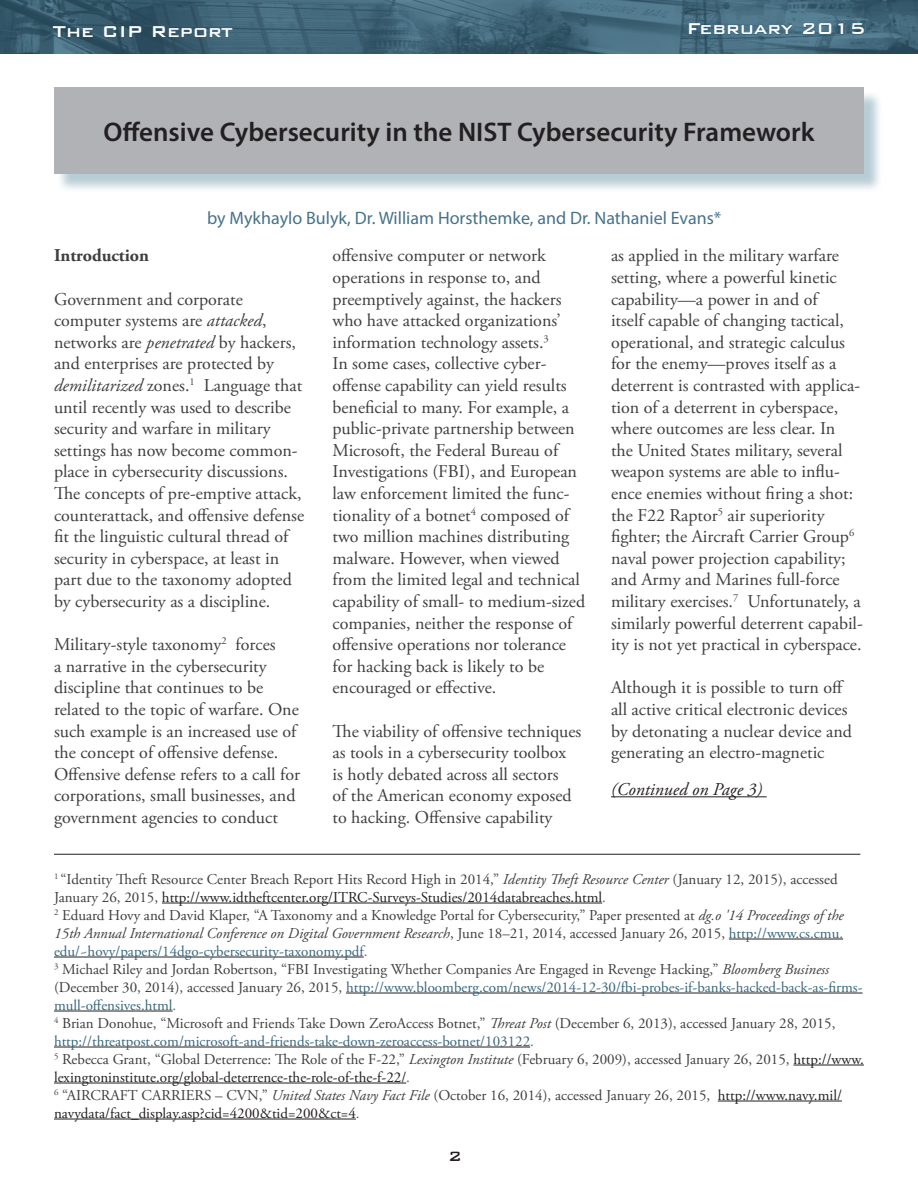
<style>
.page{position:relative;width:918px;height:1188px;background:#fff}
.page>*{position:absolute;margin:0;border:0;box-sizing:border-box;transform-origin:0 0}
.Standard_Title_Box{font:600 27px "Myriad Pro";color:#231f20}
.t1{font:500 21px "Bank Gothic BT";color:#fff}
.Standard_Body{font:18px/21.6px "Adobe Garamond Pro";color:#3e3e3f}
.Standard_Body-2{font:18px "Myriad Pro";color:#46728a}
.Continued_on_Page_X{font:italic 18px "Adobe Garamond Pro";color:#231f20}
.Standard_Body-3{font:700 18px "Adobe Garamond Pro";color:#3e3e3f}
.t2{font:500 18px "Bank Gothic BT";color:#231f20}
.Standard_Body-4{font:15px/18px "Adobe Garamond Pro";color:#3e3e3f}
.Standard_Body-5{font:15px/18px "Adobe Garamond Pro";color:#231f20}
.s1{font-style:italic}
.s2{color:#231f20}
.s3{color:#46728a}
.s4{color:#37667e}
.s5{color:#3e3e3f}
.s6{font-style:italic;color:#3e3e3f}
</style>
<div class="page">
<img style="left:0;top:0;width:918px;height:54px">
<svg style="left:689px;top:23px;width:104px;height:12px"></svg>
<svg style="left:803px;top:23px;width:29px;height:12px"></svg>
<svg style="left:838px;top:23px;width:6px;height:12px"></svg>
<svg style="left:852px;top:23px;width:13px;height:12px"></svg>
<div style="left:56px;top:90px;width:827px;height:103px;background:#729aac;opacity:.5"></div>
<div style="left:54px;top:88px;width:810px;height:86px;background:#b0b2b6"></div>
<hr style="left:611px;top:796px;width:156px;height:1px;background:#231f20">
<hr style="left:162px;top:903px;width:440px;height:1px;background:#231f20">
<hr style="left:729px;top:939px;width:114px;height:1px;background:#231f20">
<hr style="left:54px;top:957px;width:310px;height:1px;background:#231f20">
<hr style="left:346px;top:993px;width:517px;height:1px;background:#231f20">
<hr style="left:54px;top:1011px;width:119px;height:1px;background:#231f20">
<hr style="left:54px;top:1047px;width:476px;height:1px;background:#231f20">
<hr style="left:793px;top:1065px;width:71px;height:1px;background:#231f20">
<hr style="left:54px;top:1083px;width:352px;height:1px;background:#231f20">
<hr style="left:718px;top:1101px;width:124px;height:1px;background:#231f20">
<hr style="left:54px;top:1119px;width:302px;height:1px;background:#231f20">
<hr style="left:54px;top:854px;width:806px;height:1px;background:#231f20">
<p class="t1" style="left:53px;top:20px;width:182px">The CIP Report</p>
<p class="t1" style="left:687px;top:17px;width:181px">February 2015</p>
<p class="Standard_Title_Box" style="left:103px;top:115px;width:713px">Offensive Cybersecurity in the NIST Cybersecurity Framework</p>
<p class="Standard_Body-2" style="left:207px;top:207px;width:516px">by Mykhaylo Bulyk, Dr. William Horsthemke, and Dr. Nathaniel Evans*</p>
<p class="Standard_Body-3" style="left:54px;top:245px;width:97px">Introduction</p>
<p class="Standard_Body" style="left:54px;top:289px;width:252px">Government and corporate computer systems are <span class="s1">attacked</span>, networks are <span class="s1">penetrated</span> by hackers, and enterprises are protected by <span class="s1">demilitarized</span> zones.<sup>1</sup> Language that until recently was used to describe security and warfare in military settings has now become common&shy;place in cybersecurity discussions.<br>The concepts of pre-emptive attack, counterattack, and offensive defense fit the linguistic cultural thread of security in cyberspace, at least in part due to the taxonomy adopted by cybersecurity as a discipline.</p>
<p class="Standard_Body" style="left:54px;top:634px;width:248px">Military-style taxonomy<sup>2</sup> forces<br>a narrative in the cybersecurity discipline that continues to be related to the topic of warfare. One such example is an increased use of the concept of offensive defense.<br>Offensive defense refers to a call for corporations, small businesses, and government agencies to conduct</p>
<p class="Standard_Body" style="left:333px;top:246px;width:254px">offensive computer or network operations in response to, and preemptively against, the hackers who have attacked organizations’ information technology assets.<sup>3<br></sup>In some cases, collective cyber&shy;offense capability can yield results beneficial to many. For example, a public-private partnership between Microsoft, the Federal Bureau of Investigations (FBI), and European law enforcement limited the func&shy;tionality of a botnet<sup>4</sup> composed of two million machines distributing malware. However, when viewed from the limited legal and technical capability of small- to medium-sized companies, neither the response of offensive operations nor tolerance for hacking back is likely to be encouraged or effective.</p>
<p class="Standard_Body" style="left:333px;top:721px;width:250px">The viability of offensive techniques as tools in a cybersecurity toolbox<br>is hotly debated across all sectors<br>of the American economy exposed to hacking. Offensive capability</p>
<p class="Standard_Body" style="left:611px;top:246px;width:253px">as applied in the military warfare setting, where a powerful kinetic capability—a power in and of<br>itself capable of changing tactical, operational, and strategic calculus for the enemy—proves itself as a deterrent is contrasted with applica&shy;tion of a deterrent in cyberspace, where outcomes are less clear. In<br>the United States military, several weapon systems are able to influ&shy;ence enemies without firing a shot: the F22 Raptor<sup>5</sup> air superiority fighter; the Aircraft Carrier Group<sup>6 </sup>naval power projection capability; and Army and Marines full-force military exercises.<sup>7</sup> Unfortunately, a similarly powerful deterrent capabil&shy;ity is not yet practical in cyberspace.</p>
<p class="Standard_Body" style="left:611px;top:678px;width:243px">Although it is possible to turn off all active critical electronic devices by detonating a nuclear device and generating an electro-magnetic</p>
<p class="Continued_on_Page_X" style="left:611px;top:779px;width:153px">(Continued on Page 3)</p>
<p class="Standard_Body-4" style="left:54px;top:870px;width:785px"><sup>1</sup> “Identity Theft Resource Center Breach Report Hits Record High in 2014,” <span class="s1">Identity Theft Resource Center</span> (January 12, 2015), accessed<br>January 26, 2015, <span class="s2">http://www.idtheftcenter.org/ITRC-Surveys-Studies/2014databreaches.html</span><span class="s3">.</span></p>
<p class="Standard_Body-4" style="left:54px;top:906px;width:791px;text-align:justify"><sup>2</sup> Eduard Hovy and David Klaper, “A Taxonomy and a Knowledge Portal for Cybersecurity,” Paper presented at <span class="s1">dg.o '14 Proceedings of the 15th Annual International Conference on Digital Government Research</span>, June 18–21, 2014, accessed January 26, 2015, <span class="s4">http://www.cs.cmu. edu/~hovy/papers/14dgo-cybersecurity-taxonomy.pdf</span><span class="s3">.</span></p>
<p class="Standard_Body-4" style="left:54px;top:960px;width:810px"><sup>3</sup> Michael Riley and Jordan Robertson, “FBI Investigating Whether Companies Are Engaged in Revenge Hacking,” <span class="s1">Bloomberg Business </span>(December 30, 2014), accessed January 26, 2015, <span class="s4">http://www.bloomberg.com/news/2014-12-30/fbi-probes-if-banks-hacked-back-as-firms&shy;mull-offensives.html</span><span class="s3">.</span></p>
<p class="Standard_Body-4" style="left:54px;top:1014px;width:783px"><sup>4</sup> Brian Donohue, “Microsoft and Friends Take Down ZeroAccess Botnet,” <span class="s1">Threat Post</span> (December 6, 2013), accessed January 28, 2015, <span class="s4">http://threatpost.com/microsoft-and-friends-take-down-zeroaccess-botnet/103122</span><span class="s3">.</span></p>
<p class="Standard_Body-4" style="left:54px;top:1050px;width:811px"><sup>5</sup> Rebecca Grant, “Global Deterrence: The Role of the F-22,” <span class="s1">Lexington Institute</span> (February 6, 2009), accessed January 26, 2015, <span class="s2">http://www. lexingtoninstitute.org/global-deterrence-the-role-of-the-f-22/</span><span class="s3">.</span></p>
<p class="Standard_Body-5" style="left:54px;top:1086px;width:789px"><sup>6</sup> <span class="s5">“AIRCRAFT CARRIERS – CVN,”</span> <span class="s6">United States Navy Fact File</span> <span class="s5">(October 16, 2014), accessed January 26, 2015,</span> http://www.navy.mil/ navydata/fact_display.asp?cid=4200&amp;tid=200&amp;ct=4<span class="s3">.</span></p>
<p class="t2" style="left:448px;top:1147px;width:15px">2</p>
</div>
